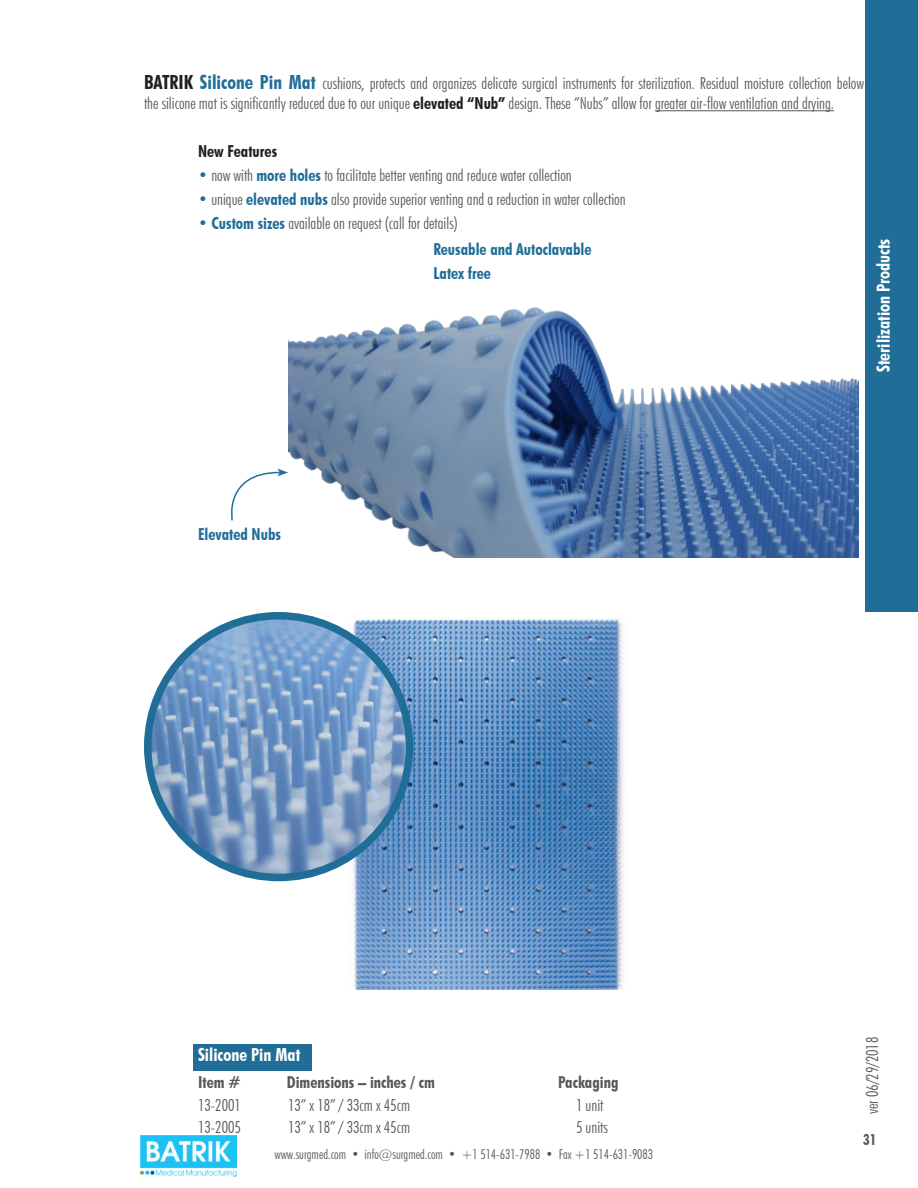
<style>
.page{position:relative;width:918px;height:1188px;background:#fff}
.page>*{position:absolute;margin:0;border:0;box-sizing:border-box;transform-origin:0 0}
.t1{font:700 condensed 18px "Futura BT";color:#fff}
.t2{font:300 condensed 16.5px/19.8px "Futura BT";color:#57585a}
.t3{font:700 condensed 16.5px "Futura BT";color:#206e98}
.t4{font:700 condensed 16.5px "Futura BT";color:#57585a}
.t5{font:700 condensed 16.5px "Futura BT";color:#231f20}
.t6{font:700 condensed 15px "Futura BT";color:#57585a}
.t7{font:300 condensed 13.5px "Futura BT";color:#57585a}
.s1{font-weight:700;font-size:19.5px;color:#231f20}
.s2{font-weight:700;font-size:19.5px;color:#206e98}
.s3{font-weight:700;color:#231f20}
.s4{font-weight:700;color:#206e98}
</style>
<div class="page">
<img style="left:141px;top:1135px;width:96px;height:42px">
<div style="left:866px;top:0;width:52px;height:612px;background:#206e98"></div>
<div style="left:193px;top:1044px;width:119px;height:26px;background:#206e98"></div>
<hr style="left:655px;top:110px;width:179px;height:1px;background:#57585a">
<svg style="left:231px;top:469px;width:57px;height:52px"></svg>
<img style="left:288px;top:307px;width:570px;height:251px">
<img style="left:344px;top:619px;width:280px;height:371px">
<img style="left:148px;top:616px;width:262px;height:262px;border-radius:131px">
<div style="left:144px;top:612px;width:269px;height:269px;border:8px solid #206e98;border-radius:50%"></div>
<p class="t2" style="left:144px;top:73px;width:722px"><span class="s1">BATRIK</span> <span class="s2">Silicone Pin Mat</span> cushions, protects and organizes delicate surgical instruments for sterilization. Residual moisture collection below the silicone mat is significantly reduced due to our unique <span class="s3">elevated “Nub”</span> design. These “Nubs” allow for greater air-flow ventilation and drying.</p>
<p class="t5" style="left:198px;top:141px;width:81px">New Features</p>
<p class="t2" style="left:198px;top:165px;width:375px"><span class="s4">•</span> now with <span class="s4">more holes</span> to facilitate better venting and reduce water collection</p>
<p class="t2" style="left:198px;top:189px;width:429px"><span class="s4">•</span> unique <span class="s4">elevated nubs</span> also provide superior venting and a reduction in water collection</p>
<p class="t2" style="left:198px;top:213px;width:261px"><span class="s4">• Custom sizes</span> available on request (call for details)</p>
<p class="t3" style="left:434px;top:240px;width:159px">Reusable and Autoclavable</p>
<p class="t3" style="left:434px;top:264px;width:59px">Latex free</p>
<p class="t1" style="left:873px;top:372px;width:135px;rotate:-90deg">Sterilization Products</p>
<p class="t3" style="left:198px;top:524px;width:85px">Elevated Nubs</p>
<p class="t1" style="left:198px;top:1044px;width:104px">Silicone Pin Mat</p>
<p class="t4" style="left:198px;top:1073px;width:44px">Item #</p>
<p class="t4" style="left:287px;top:1073px;width:150px">Dimensions – inches / cm</p>
<p class="t4" style="left:558px;top:1073px;width:62px">Packaging</p>
<p class="t2" style="left:198px;top:1095px;width:44px">13-2001</p>
<p class="t2" style="left:288px;top:1095px;width:124px">13” x 18” / 33cm x 45cm</p>
<p class="t2" style="left:576px;top:1095px;width:29px">1 unit</p>
<p class="t2" style="left:198px;top:1118px;width:44px">13-2005</p>
<p class="t2" style="left:288px;top:1118px;width:124px">13” x 18” / 33cm x 45cm</p>
<p class="t2" style="left:576px;top:1118px;width:33px">5 units</p>
<p class="t7" style="left:275px;top:1146px;width:380px">www.surgmed.com • info@surgmed.com • +1 514-631-7988 • Fax +1 514-631-9083</p>
<p class="t2" style="left:862px;top:1114px;width:79px;rotate:-90deg">ver 06/29/2018</p>
<p class="t6" style="left:863px;top:1131px;width:15px">31</p>
</div>
